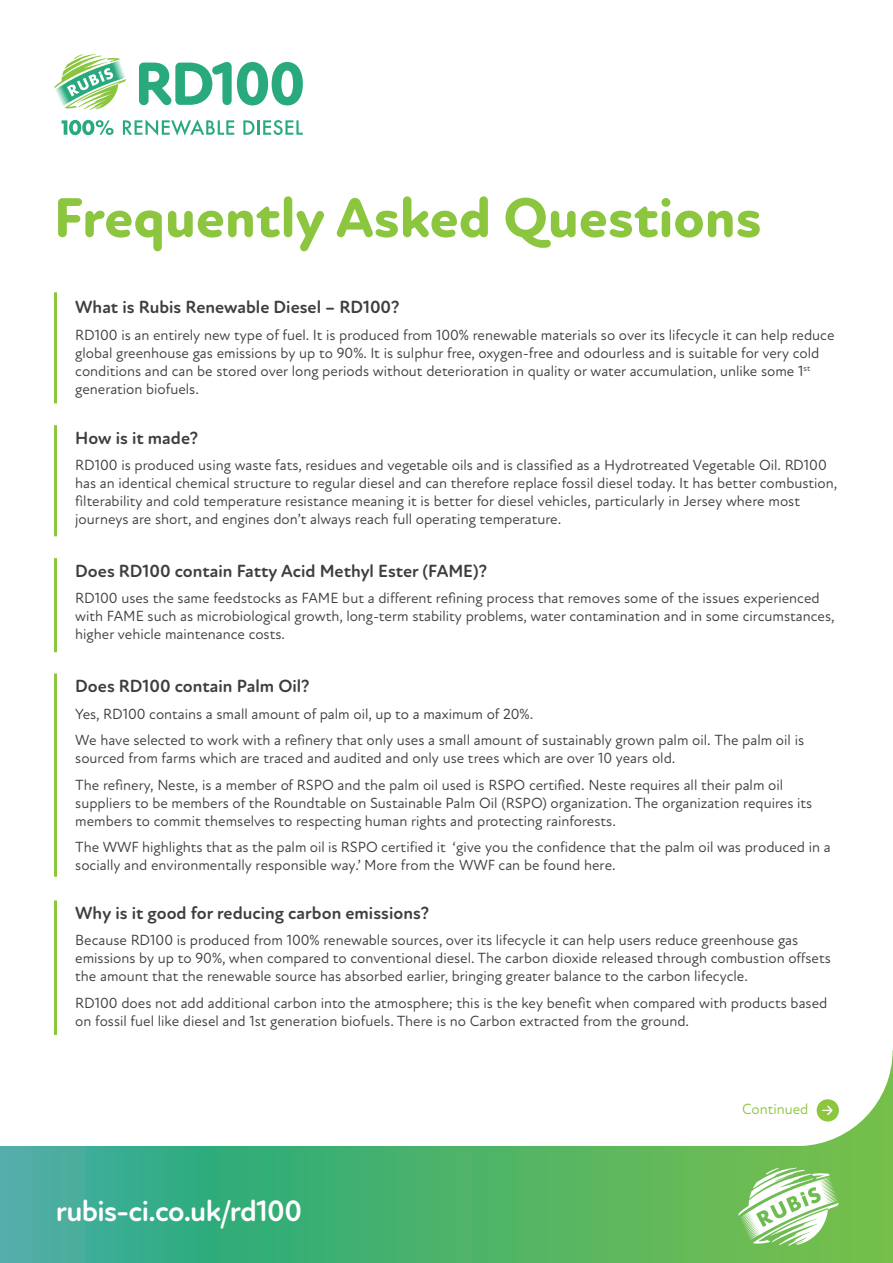
<style>
.page{position:relative;width:893px;height:1263px;background:#fff}
.page>*{position:absolute;margin:0;border:0;box-sizing:border-box;transform-origin:0 0}
.t1{font:800 57px "Atten Round New";color:#8bc63e}
.t2{font:700 30px "Atten Round New";letter-spacing:-.025em;color:#fff}
.t3{font:700 18px "Atten Round New";color:#3e3e3f}
.t4{font:15px/18px "Atten Round New";color:#3e3e3f}
.t5{font:15px "Atten Round New";color:#8bc63e}
</style>
<div class="page">
<svg style="left:62px;top:120px;width:52px;height:15px"></svg>
<svg style="left:123px;top:119px;width:111px;height:17px"></svg>
<svg style="left:243px;top:120px;width:11px;height:15px"></svg>
<hr style="left:257px;top:120px;width:3px;height:15px;background:#28aa7d">
<svg style="left:263px;top:120px;width:40px;height:15px"></svg>
<svg style="left:139px;top:62px;width:164px;height:43px"></svg>
<svg style="left:54px;top:54px;width:72px;height:56px"></svg>
<svg style="left:0;top:1050px;width:893px;height:213px"></svg>
<svg style="left:738px;top:1168px;width:101px;height:78px"></svg>
<hr style="left:54px;top:292px;width:3px;height:111px;background:#8bc63e">
<hr style="left:54px;top:425px;width:3px;height:111px;background:#8bc63e">
<hr style="left:54px;top:558px;width:3px;height:94px;background:#8bc63e">
<hr style="left:54px;top:673px;width:3px;height:204px;background:#8bc63e">
<svg style="left:817px;top:1099px;width:22px;height:22px"></svg>
<hr style="left:54px;top:900px;width:3px;height:135px;background:#8bc63e">
<p class="t1" style="left:54px;top:184px;width:709px">Frequently Asked Questions</p>
<p class="t3" style="left:75px;top:296px;width:326px">What is Rubis Renewable Diesel – RD100?</p>
<p class="t4" style="left:75px;top:326px;width:761px">RD100 is an entirely new type of fuel. It is produced from 100% renewable materials so over its lifecycle it can help reduce global greenhouse gas emissions by up to 90%. It is sulphur free, oxygen-free and odourless and is suitable for very cold conditions and can be stored over long periods without deterioration in quality or water accumulation, unlike some 1<sup>st </sup>generation biofuels.</p>
<p class="t3" style="left:75px;top:427px;width:124px">How is it made?</p>
<p class="t4" style="left:75px;top:456px;width:764px">RD100 is produced using waste fats, residues and vegetable oils and is classified as a Hydrotreated Vegetable Oil. RD100 has an identical chemical structure to regular diesel and can therefore replace fossil diesel today. It has better combustion, filterability and cold temperature resistance meaning it is better for diesel vehicles, particularly in Jersey where most journeys are short, and engines don’t always reach full operating temperature.</p>
<p class="t3" style="left:75px;top:560px;width:413px">Does RD100 contain Fatty Acid Methyl Ester (FAME)?</p>
<p class="t4" style="left:75px;top:589px;width:761px">RD100 uses the same feedstocks as FAME but a different refining process that removes some of the issues experienced with FAME such as microbiological growth, long-term stability problems, water contamination and in some circumstances, higher vehicle maintenance costs.</p>
<p class="t3" style="left:75px;top:675px;width:236px">Does RD100 contain Palm Oil?</p>
<p class="t4" style="left:75px;top:700px;width:730px;line-height:26.5px">Yes, RD100 contains a small amount of palm oil, up to a maximum of 20%.<br>We have selected to work with a refinery that only uses a small amount of sustainably grown palm oil. The palm oil is</p>
<p class="t4" style="left:75px;top:745px;width:709px;line-height:26.5px">sourced from farms which are traced and audited and only use trees which are over 10 years old.<br>The refinery, Neste, is a member of RSPO and the palm oil used is RSPO certified. Neste requires all their palm oil</p>
<p class="t4" style="left:75px;top:794px;width:738px">suppliers to be members of the Roundtable on Sustainable Palm Oil (RSPO) organization. The organization requires its members to commit themselves to respecting human rights and protecting rainforests.</p>
<p class="t4" style="left:75px;top:838px;width:757px">The WWF highlights that as the palm oil is RSPO certified it ‘give you the confidence that the palm oil was produced in a socially and environmentally responsible way.’ More from the WWF can be found here.</p>
<p class="t3" style="left:75px;top:902px;width:355px">Why is it good for reducing carbon emissions?</p>
<p class="t4" style="left:75px;top:932px;width:757px">Because RD100 is produced from 100% renewable sources, over its lifecycle it can help users reduce greenhouse gas emissions by up to 90%, when compared to conventional diesel. The carbon dioxide released through combustion offsets the amount that the renewable source has absorbed earlier, bringing greater balance to the carbon lifecycle.</p>
<p class="t4" style="left:75px;top:994px;width:754px">RD100 does not add additional carbon into the atmosphere; this is the key benefit when compared with products based on fossil fuel like diesel and 1st generation biofuels. There is no Carbon extracted from the ground.</p>
<p class="t2" style="left:56px;top:1193px;width:248px">rubis-ci.co.uk/rd100</p>
<p class="t5" style="left:742px;top:1100px;width:68px">Continued</p>
</div>
